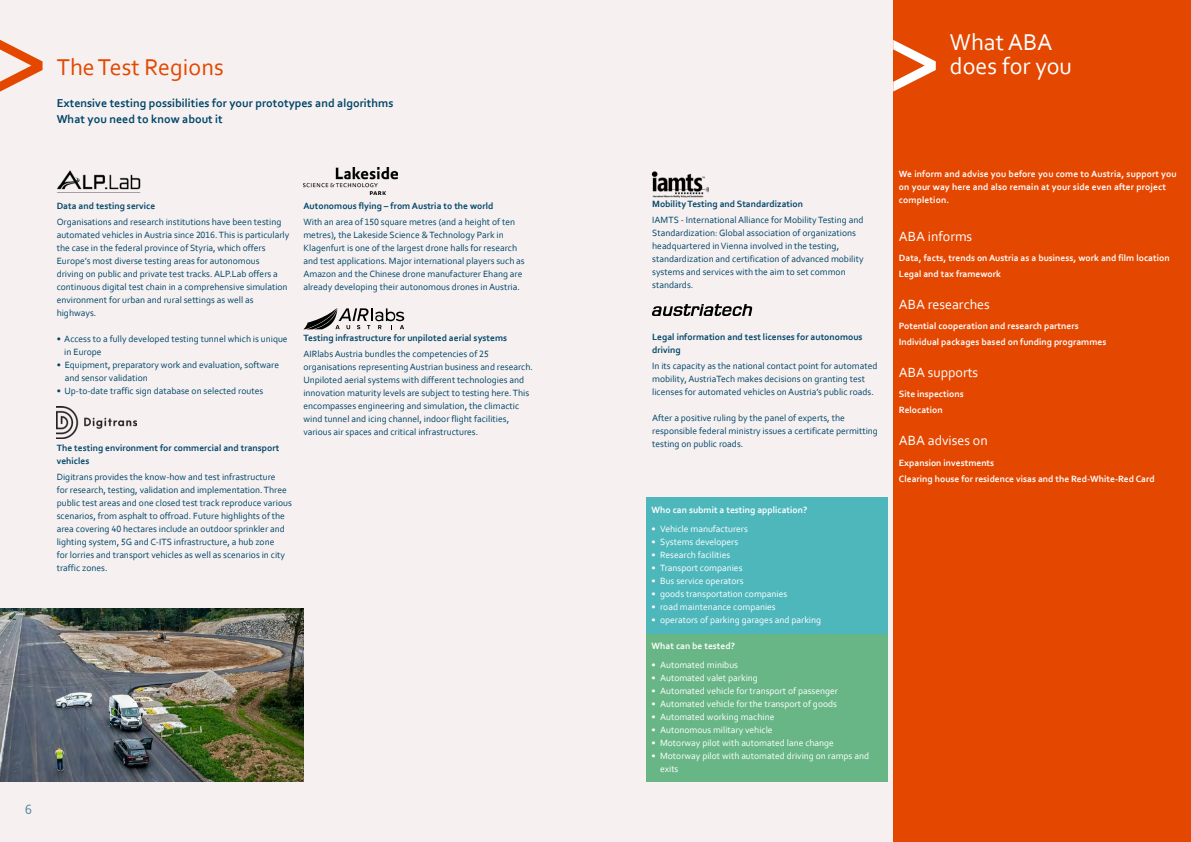
<style>
.page{position:relative;width:1191px;height:842px;background:#fff}
.page>*{position:absolute;margin:0;border:0;box-sizing:border-box;transform-origin:0 0}
.t1{font:24px/24px "Corbel";color:#fff}
.t2{font:24px "Corbel";color:#e44700}
.t3{font:14px "Corbel";color:#fff}
.t4{font:14px "Corbel";color:#5083a0}
.t5{font:700 12px/16px "Corbel";color:#004569}
.t6{font:9.5px/13px "Corbel";color:#004569}
.t7{font:9.5px/13px "Corbel";color:#fff}
.t8{font:700 9.5px/16px "Corbel";color:#fff}
.t9{font:700 9.5px/13px "Corbel";color:#004569}
</style>
<div class="page">
<div style="left:0;top:0;width:893px;height:842px;background:#f6f1f0"></div>
<div style="left:893px;top:0;width:298px;height:842px;background:#e44700"></div>
<svg style="left:893px;top:40px;width:42px;height:52px"></svg>
<img style="left:57px;top:170px;width:84px;height:20px">
<div style="left:646px;top:497px;width:241px;height:137px;background:#4eb7bc"></div>
<div style="left:646px;top:634px;width:241px;height:148px;background:#68b686"></div>
<svg style="left:0;top:40px;width:43px;height:52px"></svg>
<img style="left:56px;top:406px;width:80px;height:33px">
<img style="left:303px;top:167px;width:94px;height:27px">
<svg style="left:304px;top:308px;width:100px;height:21px"></svg>
<svg style="left:652px;top:304px;width:100px;height:12px"></svg>
<img style="left:0;top:608px;width:303px;height:174px">
<img style="left:652px;top:171px;width:57px;height:27px">
<h1 class="t2" style="left:57px;top:52px;width:168px">The Test Regions</h1>
<p class="t5" style="left:57px;top:94px;width:338px">Extensive testing possibilities for your prototypes and algorithms<br>What you need to know about it</p>
<p class="t9" style="left:57px;top:199px;width:100px">Data and testing service</p>
<p class="t6" style="left:57px;top:215px;width:234px">Organisations and research institutions have been testing automated vehicles in Austria since 2016. This is particularly the case in the federal province of Styria, which offers Europe’s most diverse testing areas for autonomous<br>driving on public and private test tracks. ALP.Lab offers a continuous digital test chain in a comprehensive simulation environment for urban and rural settings as well as highways.</p>
<p class="t6" style="left:64px;top:332px;width:225px;text-indent:-8px">• Access to a fully developed testing tunnel which is unique in Europe</p>
<p class="t6" style="left:65px;top:358px;width:216px;text-indent:-8px">• Equipment, preparatory work and evaluation, software and sensor validation</p>
<p class="t6" style="left:57px;top:384px;width:208px">• Up-to-date traffic sign database on selected routes</p>
<p class="t9" style="left:57px;top:441px;width:224px">The testing environment for commercial and transport vehicles</p>
<p class="t6" style="left:57px;top:470px;width:237px">Digitrans provides the know-how and test infrastructure<br>for research, testing, validation and implementation. Three public test areas and one closed test track reproduce various scenarios, from asphalt to offroad. Future highlights of the area covering 40 hectares include an outdoor sprinkler and lighting system, 5G and C-ITS infrastructure, a hub zone<br>for lorries and transport vehicles as well as scenarios in city traffic zones.</p>
<p class="t9" style="left:303px;top:199px;width:192px">Autonomous flying – from Austria to the world</p>
<p class="t6" style="left:303px;top:215px;width:223px">With an area of 150 square metres (and a height of ten metres), the Lakeside Science &amp; Technology Park in Klagenfurt is one of the largest drone halls for research and test applications. Major international players such as Amazon and the Chinese drone manufacturer Ehang are already developing their autonomous drones in Austria.</p>
<p class="t9" style="left:303px;top:331px;width:205px">Testing infrastructure for unpiloted aerial systems</p>
<p class="t6" style="left:303px;top:347px;width:231px">AIRlabs Austria bundles the competencies of 25 organisations representing Austrian business and research.<br>Unpiloted aerial systems with different technologies and innovation maturity levels are subject to testing here. This encompasses engineering and simulation, the climactic wind tunnel and icing channel, indoor flight facilities, various air spaces and critical infrastructures.</p>
<h2 class="t4" style="left:25px;top:801px;width:9px">6</h2>
<h1 class="t1" style="left:950px;top:29px;width:124px">What ABA does for you</h1>
<p class="t9" style="left:652px;top:197px;width:152px">Mobility Testing and Standardization</p>
<p class="t6" style="left:652px;top:213px;width:213px">IAMTS - International Alliance for Mobility Testing and Standardization: Global association of organizations headquartered in Vienna involved in the testing, standardization and certification of advanced mobility systems and services with the aim to set common standards.</p>
<p class="t9" style="left:652px;top:330px;width:212px">Legal information and test licenses for autonomous driving</p>
<p class="t6" style="left:652px;top:359px;width:227px">In its capacity as the national contact point for automated mobility, AustriaTech makes decisions on granting test licenses for automated vehicles on Austria’s public roads.</p>
<p class="t6" style="left:652px;top:411px;width:227px">After a positive ruling by the panel of experts, the responsible federal ministry issues a certificate permitting testing on public roads.</p>
<p class="t8" style="left:651px;top:502px;width:157px">Who can submit a testing application?</p>
<p class="t7" style="left:651px;top:522px;width:98px">• Vehicle manufacturers</p>
<p class="t7" style="left:651px;top:535px;width:88px">• Systems developers</p>
<p class="t7" style="left:651px;top:548px;width:80px">• Research facilities</p>
<p class="t7" style="left:651px;top:561px;width:92px">• Transport companies</p>
<p class="t7" style="left:651px;top:574px;width:93px">• Bus service operators</p>
<p class="t7" style="left:651px;top:587px;width:137px">• goods transportation companies</p>
<p class="t7" style="left:651px;top:600px;width:126px">• road maintenance companies</p>
<p class="t7" style="left:651px;top:613px;width:171px">• operators of parking garages and parking</p>
<p class="t8" style="left:651px;top:638px;width:85px">What can be tested?</p>
<p class="t7" style="left:651px;top:658px;width:88px">• Automated minibus</p>
<p class="t7" style="left:651px;top:671px;width:108px">• Automated valet parking</p>
<p class="t7" style="left:651px;top:684px;width:188px">• Automated vehicle for transport of passenger</p>
<p class="t7" style="left:651px;top:697px;width:187px">• Automated vehicle for the transport of goods</p>
<p class="t7" style="left:651px;top:710px;width:124px">• Automated working machine</p>
<p class="t7" style="left:651px;top:723px;width:123px">• Autonomous military vehicle</p>
<p class="t7" style="left:651px;top:736px;width:184px">• Motorway pilot with automated lane change</p>
<p class="t7" style="left:660px;top:749px;width:210px;text-indent:-9px">• Motorway pilot with automated driving on ramps and exits</p>
<p class="t8" style="left:899px;top:167px;width:279px;line-height:13px">We inform and advise you before you come to Austria, support you on your way here and also remain at your side even after project completion.</p>
<h2 class="t3" style="left:899px;top:227px;width:75px">ABA informs</h2>
<p class="t8" style="left:899px;top:250px;width:272px">Data, facts, trends on Austria as a business, work and film location<br>Legal and tax framework</p>
<h2 class="t3" style="left:899px;top:296px;width:92px">ABA researches</h2>
<p class="t8" style="left:899px;top:318px;width:209px">Potential cooperation and research partners<br>Individual packages based on funding programmes</p>
<h2 class="t3" style="left:899px;top:364px;width:81px">ABA supports</h2>
<p class="t8" style="left:899px;top:386px;width:66px">Site inspections<br>Relocation</p>
<h2 class="t3" style="left:899px;top:432px;width:90px">ABA advises on</h2>
<p class="t8" style="left:899px;top:454px;width:257px">Expansion investments<br>Clearing house for residence visas and the Red-White-Red Card</p>
</div>
